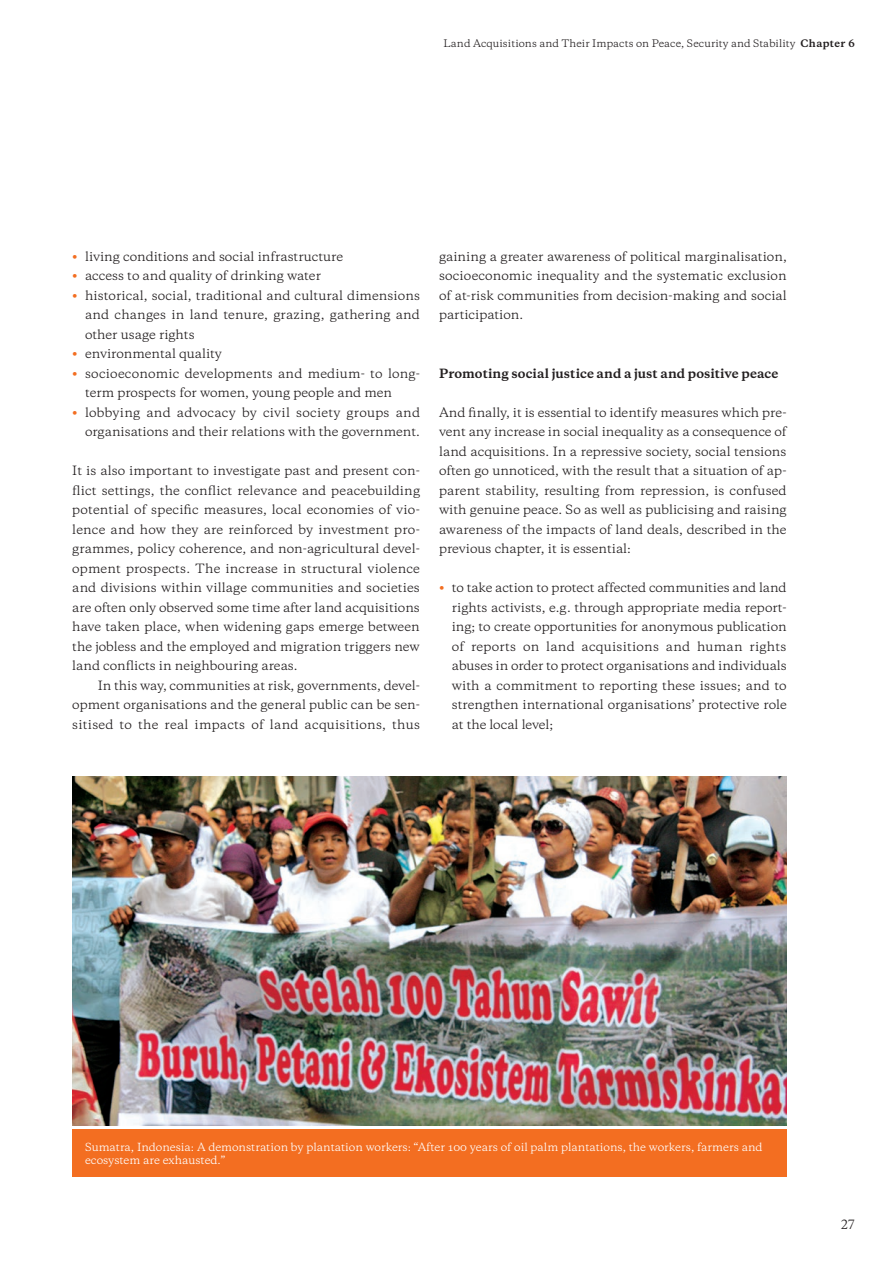
<style>
.page{position:relative;width:893px;height:1263px;background:#fff}
.page>*{position:absolute;margin:0;border:0;box-sizing:border-box;transform-origin:0 0}
.t1{font:12px/19.5px "Galaxie Copernicus";color:#231f20;text-align:justify}
.t2{font:700 12px "Galaxie Copernicus";letter-spacing:.01em;color:#231f20}
.t3{font:10.5px/13.5px "Galaxie Copernicus";color:#fff}
.t4{font:9.75px "Galaxie Copernicus";letter-spacing:.01em;color:#231f20}
.s1{font-weight:700}
.s2{font-weight:800;color:#f36e21}
</style>
<div class="page">
<div style="left:72px;top:1129px;width:715px;height:48px;background:#f36e21"></div>
<img style="left:72px;top:776px;width:715px;height:349px">
<p class="t4" style="left:443px;top:36px;width:413px">Land Acquisitions and Their Impacts on Peace, Security and Stability <span class="s1">Chapter 6</span></p>
<p class="t1" style="left:72px;top:246px;width:272px"><span class="s2">•</span> living conditions and social infrastructure</p>
<p class="t1" style="left:72px;top:266px;width:250px"><span class="s2">•</span> access to and quality of drinking water</p>
<p class="t1" style="left:85px;top:285px;width:336px;text-indent:-13px"><span class="s2">•</span> historical, social, traditional and cultural dimensions and changes in land tenure, grazing, gathering and other usage rights</p>
<p class="t1" style="left:72px;top:344px;width:151px"><span class="s2">•</span> environmental quality</p>
<p class="t1" style="left:85px;top:363px;width:336px;text-indent:-13px"><span class="s2">•</span> socioeconomic developments and medium- to long&shy;term prospects for women, young people and men</p>
<p class="t1" style="left:72px;top:402px;width:349px;text-align:right"><span class="s2">•</span> lobbying and advocacy by civil society groups and organisations and their relations with the government.</p>
<p class="t1" style="left:72px;top:461px;width:349px">It is also important to investigate past and present con&shy;flict settings, the conflict relevance and peacebuilding potential of specific measures, local economies of vio&shy;lence and how they are reinforced by investment pro&shy;grammes, policy coherence, and non-agricultural devel&shy;opment prospects. The increase in structural violence and divisions within village communities and societies are often only observed some time after land acquisitions have taken place, when widening gaps emerge between the jobless and the employed and migration triggers new land conflicts in neighbouring areas.</p>
<p class="t1" style="left:72px;top:675px;width:349px;text-indent:26px">In this way, communities at risk, governments, devel&shy;opment organisations and the general public can be sen&shy;sitised to the real impacts of land acquisitions, thus</p>
<p class="t1" style="left:439px;top:246px;width:349px">gaining a greater awareness of political marginalisation, socioeconomic inequality and the systematic exclusion of at-risk communities from decision-making and social participation.</p>
<p class="t2" style="left:439px;top:365px;width:341px">Promoting social justice and a just and positive peace</p>
<p class="t1" style="left:439px;top:402px;width:349px">And finally, it is essential to identify measures which pre&shy;vent any increase in social inequality as a consequence of land acquisitions. In a repressive society, social tensions often go unnoticed, with the result that a situation of ap&shy;parent stability, resulting from repression, is confused with genuine peace. So as well as publicising and raising awareness of the impacts of land deals, described in the previous chapter, it is essential:</p>
<p class="t1" style="left:452px;top:578px;width:336px;text-indent:-13px"><span class="s2">•</span> to take action to protect affected communities and land rights activists, e.g. through appropriate media report&shy;ing; to create opportunities for anonymous publication of reports on land acquisitions and human rights abuses in order to protect organisations and individuals with a commitment to reporting these issues; and to strengthen international organisations’ protective role at the local level;</p>
<p class="t3" style="left:85px;top:1140px;width:679px">Sumatra, Indonesia: A demonstration by plantation workers: “After 100 years of oil palm plantations, the workers, farmers and ecosystem are exhausted.”</p>
<p class="t1" style="left:841px;top:1214px;width:15px">27</p>
</div>
